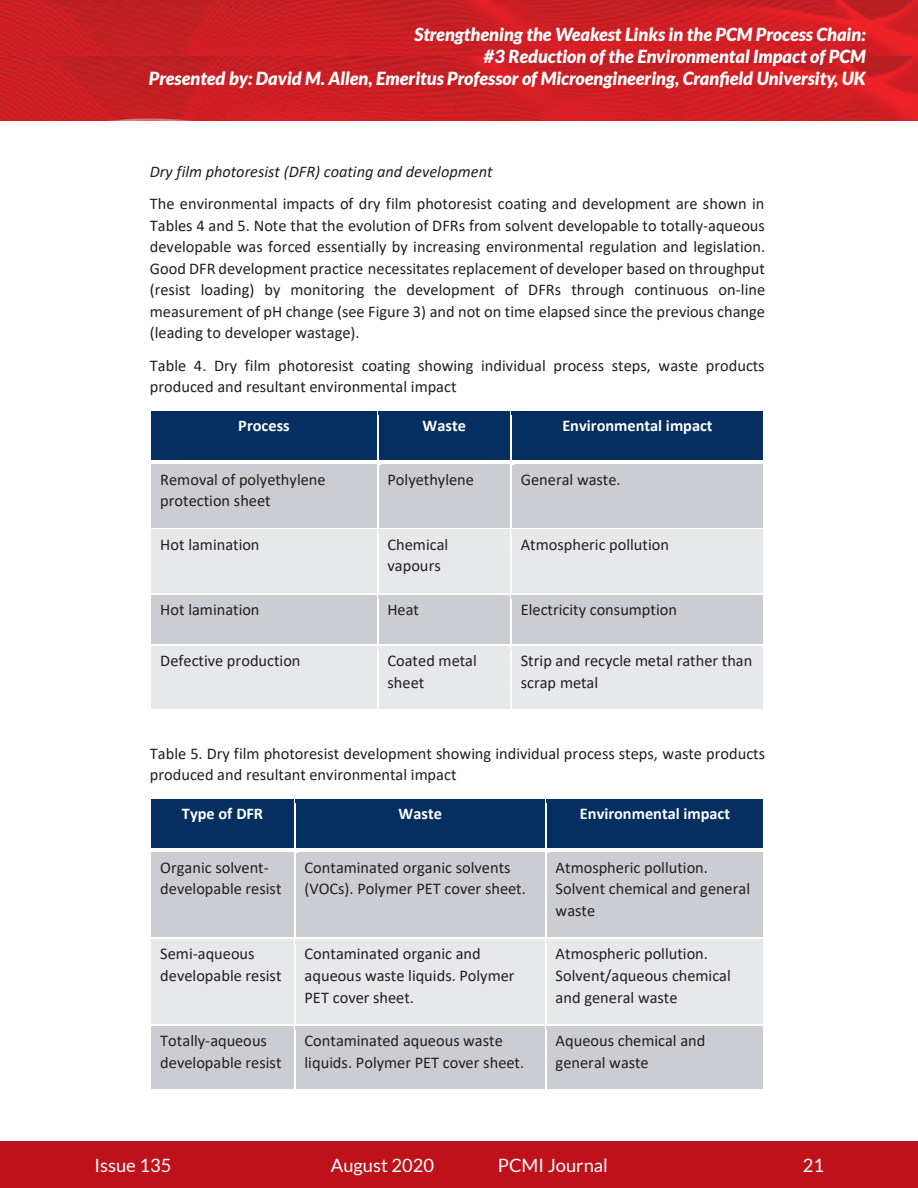
<style>
.page{position:relative;width:918px;height:1188px;background:#fff}
.page>*{position:absolute;margin:0;border:0;box-sizing:border-box;transform-origin:0 0}
.t1{font:18.3px "Lato";color:#fff}
.t2{font:italic 900 18px "Lato";color:#fff}
.t3{font:16.35px/21.6px "Calibri";color:#231f20}
.t4{font:700 16.35px "Calibri";color:#fff}
.s1{font-style:italic}
</style>
<div class="page">
<div style="left:0;top:1142px;width:918px;height:46px;background:#be1119"></div>
<img style="left:0;top:0;width:918px;height:57px">
<img style="left:0;top:57px;width:918px;height:64px">
<div style="left:151px;top:411px;width:226px;height:49px;background:#052f61"></div>
<div style="left:378px;top:411px;width:132px;height:49px;background:#052f61"></div>
<div style="left:512px;top:411px;width:252px;height:49px;background:#052f61"></div>
<div style="left:151px;top:464px;width:226px;height:64px;background:#cccdd2"></div>
<div style="left:378px;top:464px;width:132px;height:64px;background:#cccdd2"></div>
<div style="left:512px;top:464px;width:252px;height:64px;background:#cccdd2"></div>
<div style="left:151px;top:529px;width:226px;height:64px;background:#e7e8ea"></div>
<div style="left:378px;top:529px;width:132px;height:64px;background:#e7e8ea"></div>
<div style="left:512px;top:529px;width:252px;height:64px;background:#e7e8ea"></div>
<div style="left:151px;top:595px;width:226px;height:49px;background:#cccdd2"></div>
<div style="left:378px;top:595px;width:132px;height:49px;background:#cccdd2"></div>
<div style="left:512px;top:595px;width:252px;height:49px;background:#cccdd2"></div>
<div style="left:151px;top:646px;width:226px;height:64px;background:#e7e8ea"></div>
<div style="left:378px;top:646px;width:132px;height:64px;background:#e7e8ea"></div>
<div style="left:512px;top:646px;width:252px;height:64px;background:#e7e8ea"></div>
<div style="left:151px;top:799px;width:143px;height:49px;background:#052f61"></div>
<div style="left:295px;top:799px;width:250px;height:49px;background:#052f61"></div>
<div style="left:546px;top:799px;width:218px;height:49px;background:#052f61"></div>
<div style="left:151px;top:852px;width:143px;height:86px;background:#cccdd2"></div>
<div style="left:295px;top:852px;width:250px;height:86px;background:#cccdd2"></div>
<div style="left:546px;top:852px;width:218px;height:86px;background:#cccdd2"></div>
<div style="left:151px;top:939px;width:143px;height:85px;background:#e7e8ea"></div>
<div style="left:295px;top:939px;width:250px;height:85px;background:#e7e8ea"></div>
<div style="left:546px;top:939px;width:218px;height:85px;background:#e7e8ea"></div>
<div style="left:151px;top:1026px;width:143px;height:64px;background:#cccdd2"></div>
<div style="left:295px;top:1026px;width:250px;height:64px;background:#cccdd2"></div>
<div style="left:546px;top:1026px;width:218px;height:64px;background:#cccdd2"></div>
<p class="t2" style="left:414px;top:24px;width:453px">Strengthening the Weakest Links in the PCM Process Chain:</p>
<p class="t2" style="left:484px;top:46px;width:383px">#3 Reduction of the Environmental Impact of PCM</p>
<p class="t2" style="left:149px;top:68px;width:718px">Presented by: David M. Allen, Emeritus Professor of Microengineering, Cranfield University, UK</p>
<p class="t3" style="left:150px;top:155px;width:616px;line-height:32.4px"><span class="s1">Dry film photoresist (DFR) coating and development<br></span>The environmental impacts of dry film photoresist coating and development are shown in</p>
<p class="t3" style="left:150px;top:214px;width:617px;text-align:justify">Tables 4 and 5. Note that the evolution of DFRs from solvent developable to totally-aqueous developable was forced essentially by increasing environmental regulation and legislation.<br>Good DFR development practice necessitates replacement of developer based on throughput (resist loading) by monitoring the development of DFRs through continuous on-line measurement of pH change (see Figure 3) and not on time elapsed since the previous change (leading to developer wastage).</p>
<p class="t3" style="left:150px;top:354px;width:616px">Table 4. Dry film photoresist coating showing individual process steps, waste products produced and resultant environmental impact</p>
<p class="t4" style="left:238px;top:414px;width:53px">Process</p>
<p class="t4" style="left:423px;top:414px;width:45px">Waste</p>
<p class="t4" style="left:562px;top:414px;width:152px">Environmental impact</p>
<p class="t3" style="left:160px;top:468px;width:167px">Removal of polyethylene protection sheet</p>
<p class="t3" style="left:387px;top:468px;width:88px">Polyethylene</p>
<p class="t3" style="left:521px;top:468px;width:101px">General waste.</p>
<p class="t3" style="left:160px;top:533px;width:101px">Hot lamination</p>
<p class="t3" style="left:387px;top:533px;width:62px">Chemical vapours</p>
<p class="t3" style="left:521px;top:533px;width:150px">Atmospheric pollution</p>
<p class="t3" style="left:160px;top:599px;width:101px">Hot lamination</p>
<p class="t3" style="left:387px;top:599px;width:33px">Heat</p>
<p class="t3" style="left:521px;top:599px;width:158px">Electricity consumption</p>
<p class="t3" style="left:160px;top:650px;width:142px">Defective production</p>
<p class="t3" style="left:387px;top:650px;width:91px">Coated metal sheet</p>
<p class="t3" style="left:521px;top:650px;width:233px">Strip and recycle metal rather than scrap metal</p>
<p class="t3" style="left:150px;top:742px;width:617px">Table 5. Dry film photoresist development showing individual process steps, waste products produced and resultant environmental impact</p>
<p class="t4" style="left:182px;top:802px;width:83px">Type of DFR</p>
<p class="t4" style="left:399px;top:802px;width:45px">Waste</p>
<p class="t4" style="left:580px;top:802px;width:152px">Environmental impact</p>
<p class="t3" style="left:160px;top:856px;width:123px">Organic solvent&shy;developable resist</p>
<p class="t3" style="left:305px;top:856px;width:223px">Contaminated organic solvents (VOCs). Polymer PET cover sheet.</p>
<p class="t3" style="left:556px;top:856px;width:196px">Atmospheric pollution.<br>Solvent chemical and general waste</p>
<p class="t3" style="left:160px;top:943px;width:123px">Semi-aqueous developable resist</p>
<p class="t3" style="left:305px;top:943px;width:212px">Contaminated organic and aqueous waste liquids. Polymer<br>PET cover sheet.</p>
<p class="t3" style="left:556px;top:943px;width:177px">Atmospheric pollution.<br>Solvent/aqueous chemical and general waste</p>
<p class="t3" style="left:160px;top:1030px;width:123px">Totally-aqueous developable resist</p>
<p class="t3" style="left:305px;top:1030px;width:221px">Contaminated aqueous waste liquids. Polymer PET cover sheet.</p>
<p class="t3" style="left:556px;top:1030px;width:151px">Aqueous chemical and general waste</p>
<p class="t1" style="left:95px;top:1155px;width:78px">Issue 135</p>
<p class="t1" style="left:331px;top:1155px;width:105px">August 2020</p>
<p class="t1" style="left:498px;top:1155px;width:112px">PCMI Journal</p>
<p class="t1" style="left:803px;top:1155px;width:23px">21</p>
</div>
